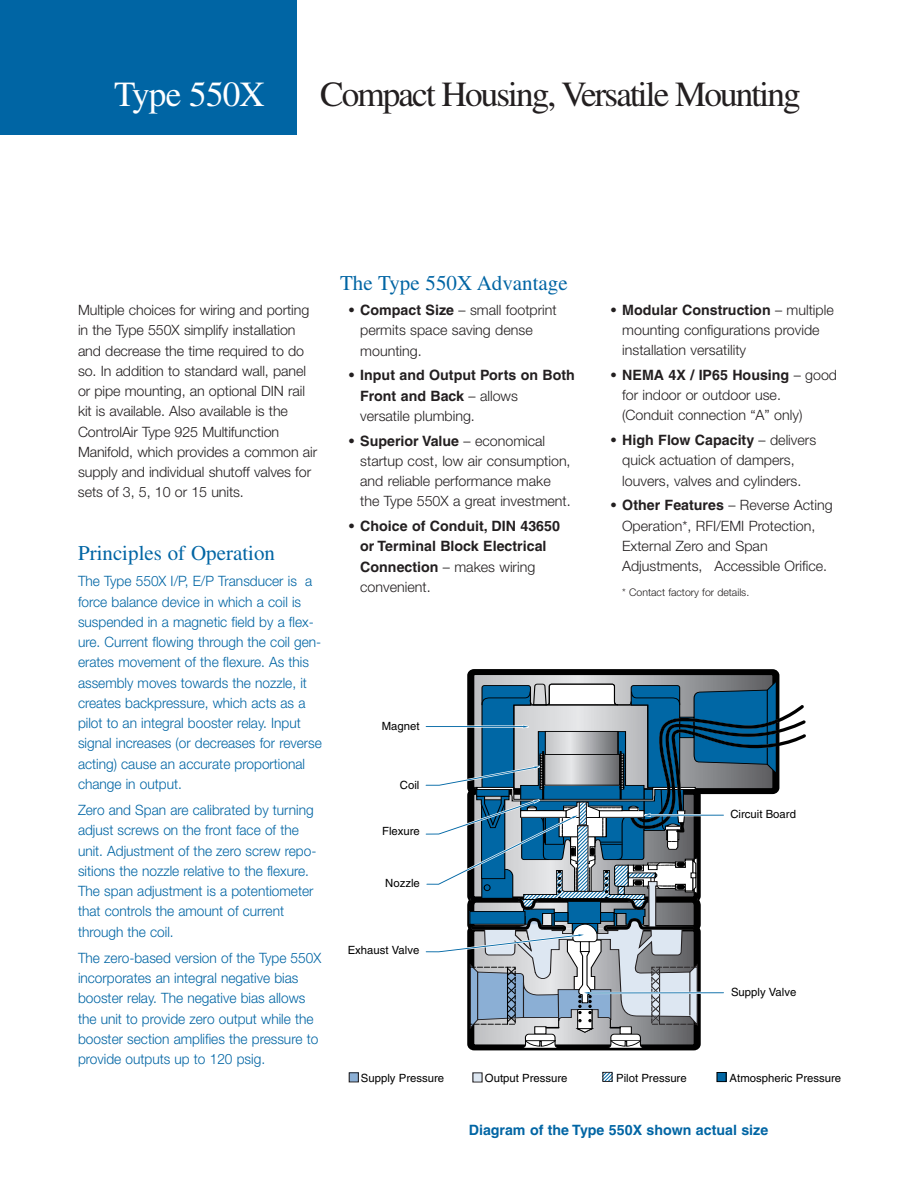
<style>
.page{position:relative;width:918px;height:1188px;background:#fff}
.page>*{position:absolute;margin:0;border:0;box-sizing:border-box;transform-origin:0 0}
.t1{font:35.25px "Times";letter-spacing:-.055em;color:#231f20}
.t2{font:35.25px "Times";letter-spacing:-.025em;color:#fff}
.t3{font:21px "Times";color:#0065a4}
.t4{font:300 14.25px/20.2px "Helvetica Neue";color:#0065a4;scale:.96 1}
.t5{font:300 14.25px/20.2px "Helvetica Neue";color:#231f20}
.t6{font:700 14.25px/20.2px "Helvetica";color:#231f20}
.t7{font:700 14.25px "Helvetica";color:#0065a4}
.t8{font:11.4px "Helvetica";color:#000}
.t9{font:300 10.5px "Helvetica Neue";color:#231f20}
.s1{font-family:"Helvetica";font-weight:700}
.s2{font-family:"Helvetica Neue";font-weight:300}
</style>
<div class="page">
<div style="left:0;top:0;width:297px;height:135px;background:#0065a4"></div>
<div style="left:349px;top:1073px;width:9px;height:9px;background:#8bafd5"></div>
<div style="left:349px;top:1072px;width:10px;height:10px;border:1px solid #231f20"></div>
<div style="left:473px;top:1073px;width:9px;height:9px;background:#dde7f2"></div>
<svg style="left:605px;top:1074px;width:5px;height:6px"></svg>
<div style="left:603px;top:1072px;width:9px;height:10px;border:1px solid #231f20"></div>
<div style="left:717px;top:1072px;width:9px;height:10px;background:#0067a5"></div>
<div style="left:717px;top:1072px;width:9px;height:10px;border:1px solid #000"></div>
<div style="left:468px;top:925px;width:232px;height:126px;border:6px solid #000;border-radius:3px"></div>
<svg style="left:471px;top:672px;width:305px;height:119px"></svg>
<div style="left:468px;top:669px;width:311px;height:125px;border:6px solid #000;border-radius:3px"></div>
<svg style="left:425px;top:681px;width:381px;height:367px"></svg>
<h1 class="t2" style="left:114px;top:82px;width:152px">Type 550X</h1>
<h1 class="t1" style="left:320px;top:82px;width:482px">Compact Housing, Versatile Mounting</h1>
<p class="t5" style="left:78px;top:300px;width:241px">Multiple choices for wiring and porting in the Type 550X simplify installation and decrease the time required to do so. In addition to standard wall, panel or pipe mounting, an optional DIN rail kit is available. Also available is the ControlAir Type 925 Multifunction Manifold, which provides a common air supply and individual shutoff valves for sets of 3, 5, 10 or 15 units.</p>
<h2 class="t3" style="left:78px;top:546px;width:199px">Principles of Operation</h2>
<p class="t4" style="left:78px;top:571px;width:256px">The Type 550X I/P, E/P Transducer is a force balance device in which a coil is suspended in a magnetic field by a flex&shy;ure. Current flowing through the coil gen&shy;erates movement of the flexure. As this assembly moves towards the nozzle, it creates backpressure, which acts as a pilot to an integral booster relay. Input signal increases (or decreases for reverse acting) cause an accurate proportional change in output.</p>
<p class="t4" style="left:78px;top:800px;width:250px">Zero and Span are calibrated by turning adjust screws on the front face of the unit. Adjustment of the zero screw repo&shy;sitions the nozzle relative to the flexure.<br>The span adjustment is a potentiometer that controls the amount of current through the coil.</p>
<p class="t4" style="left:78px;top:947px;width:255px">The zero-based version of the Type 550X incorporates an integral negative bias booster relay. The negative bias allows the unit to provide zero output while the booster section amplifies the pressure to provide outputs up to 120 psig.</p>
<h2 class="t3" style="left:340px;top:276px;width:229px">The Type 550X Advantage</h2>
<p class="t5" style="left:360px;top:300px;width:198px;text-indent:-11px"><span class="s1">• Compact Size</span> – small footprint permits space saving dense mounting.</p>
<p class="t6" style="left:360px;top:366px;width:216px;text-indent:-11px">• Input and Output Ports on Both<br>Front and Back <span class="s2">– allows</span></p>
<p class="t5" style="left:360px;top:405px;width:116px">versatile plumbing.</p>
<p class="t6" style="left:349px;top:432px;width:198px">• Superior Value <span class="s2">– economical</span></p>
<p class="t5" style="left:360px;top:450px;width:212px">startup cost, low air consumption, and reliable performance make the Type 550X a great investment.</p>
<p class="t6" style="left:349px;top:517px;width:212px;text-align:center">• Choice of Conduit, DIN 43650 or Terminal Block Electrical</p>
<p class="t5" style="left:360px;top:556px;width:177px"><span class="s1">Connection</span> – makes wiring convenient.</p>
<p class="t6" style="left:611px;top:301px;width:224px">• Modular Construction <span class="s2">– multiple</span></p>
<p class="t5" style="left:622px;top:319px;width:199px">mounting configurations provide installation versatility</p>
<p class="t6" style="left:611px;top:366px;width:227px">• NEMA 4X / IP65 Housing <span class="s2">– good</span></p>
<p class="t5" style="left:622px;top:385px;width:182px">for indoor or outdoor use. (Conduit connection “A” only)</p>
<p class="t6" style="left:611px;top:431px;width:207px">• High Flow Capacity <span class="s2">– delivers</span></p>
<p class="t5" style="left:622px;top:450px;width:181px">quick actuation of dampers, louvers, valves and cylinders.</p>
<p class="t6" style="left:611px;top:496px;width:223px">• Other Features <span class="s2">– Reverse Acting</span></p>
<p class="t5" style="left:622px;top:515px;width:207px">Operation*, RFI/EMI Protection,<br>External Zero and Span<br>Adjustments, Accessible Orifice.</p>
<p class="t9" style="left:622px;top:586px;width:129px">* Contact factory for details.</p>
<p class="t8" style="left:382px;top:722px;width:39px">Magnet</p>
<p class="t8" style="left:400px;top:781px;width:21px">Coil</p>
<p class="t8" style="left:382px;top:827px;width:39px">Flexure</p>
<p class="t8" style="left:385px;top:879px;width:36px">Nozzle</p>
<p class="t8" style="left:348px;top:945px;width:73px">Exhaust Valve</p>
<p class="t8" style="left:730px;top:810px;width:67px">Circuit Board</p>
<p class="t8" style="left:731px;top:988px;width:67px">Supply Valve</p>
<p class="t8" style="left:361px;top:1074px;width:85px">Supply Pressure</p>
<p class="t8" style="left:485px;top:1074px;width:84px">Output Pressure</p>
<p class="t8" style="left:616px;top:1074px;width:72px">Pilot Pressure</p>
<p class="t8" style="left:730px;top:1074px;width:113px">Atmospheric Pressure</p>
<p class="t7" style="left:469px;top:1124px;width:301px">Diagram of the Type 550X shown actual size</p>
</div>
